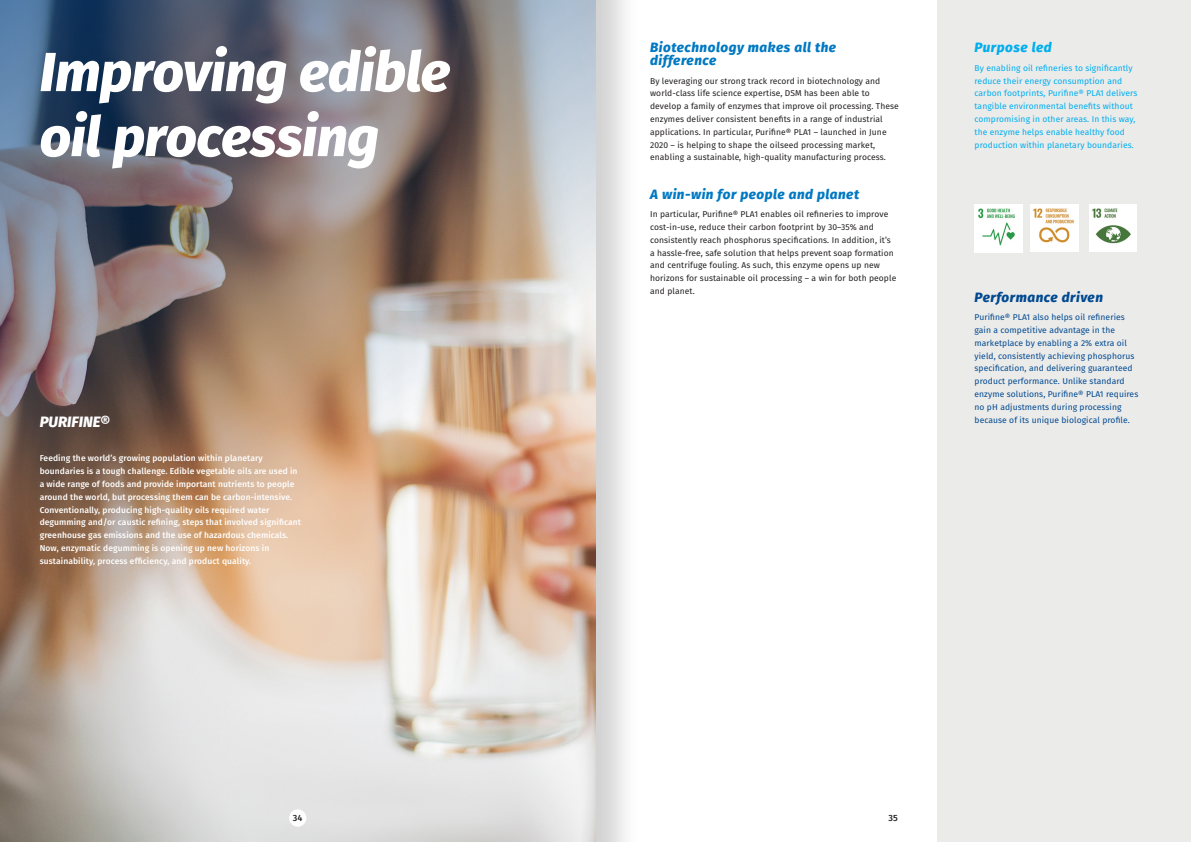
<style>
.page{position:relative;width:1191px;height:842px;background:#fff}
.page>*{position:absolute;margin:0;border:0;box-sizing:border-box;transform-origin:0 0}
.Headline_-_Fira_Extr{font:italic 800 55px/65px "Fira Sans";letter-spacing:-.01em;color:#fff}
.Headline_-_Fira_Extr-2{font:italic 800 15px "Fira Sans";color:#fff}
.Body_head_-_Fira_Ext{font:italic 800 13.5px/12.8px "Fira Sans";letter-spacing:.04em;color:#0079c2}
.Body_head_-_Fira_Ext-2{font:italic 800 13.5px "Fira Sans";letter-spacing:.04em;color:#014990}
.Body_head_-_Fira_Ext-3{font:italic 800 13.5px "Fira Sans";letter-spacing:.04em;color:#00aeef}
.t1{font:500 9px "Fira Sans";color:#231f20}
.Body_-_Fira_Regular{font:8.5px/12.8px "Fira Sans";letter-spacing:.01em;color:#231f20}
.Body_-_Fira_Regular-2{font:500 8.5px/12.8px "Fira Sans";letter-spacing:.01em;color:#fff}
.Body_-_Fira_Regular-3{font:8.5px/12.8px "Fira Sans";letter-spacing:.01em;color:#014990}
.Body_-_Fira_Regular-4{font:8.5px/12.8px "Fira Sans";letter-spacing:.01em;color:#00aeef}
</style>
<div class="page">
<div style="left:937px;top:0;width:254px;height:842px;background:#ebebea"></div>
<div style="left:513px;top:0;width:127px;height:842px;background:#231f20;opacity:.2"></div>
<img style="left:0;top:0;width:595px;height:842px">
<div style="left:289px;top:809px;width:17px;height:18px;background:#fff;border-radius:50%"></div>
<img style="left:1089px;top:204px;width:47px;height:48px">
<img style="left:1030px;top:204px;width:48px;height:48px">
<img style="left:974px;top:205px;width:48px;height:47px">
<p class="Body_head_-_Fira_Ext" style="left:650px;top:40px;width:187px">Biotechnology makes all the difference</p>
<p class="Body_-_Fira_Regular" style="left:650px;top:74px;width:250px">By leveraging our strong track record in biotechnology and world-class life science expertise, DSM has been able to develop a family of enzymes that improve oil processing. These enzymes deliver consistent benefits in a range of industrial applications. In particular, Purifine® PLA1 – launched in June 2020 – is helping to shape the oilseed processing market, enabling a sustainable, high-quality manufacturing process.</p>
<p class="Body_head_-_Fira_Ext" style="left:650px;top:187px;width:211px">A win-win for people and planet</p>
<p class="Body_-_Fira_Regular" style="left:650px;top:208px;width:248px">In particular, Purifine® PLA1 enables oil refineries to improve cost-in-use, reduce their carbon footprint by 30–35% and consistently reach phosphorus specifications. In addition, it’s a hassle-free, safe solution that helps prevent soap formation and centrifuge fouling. As such, this enzyme opens up new horizons for sustainable oil processing – a win for both people and planet.</p>
<p class="Headline_-_Fira_Extr" style="left:40px;top:35px;width:412px">Improving edible oil processing</p>
<p class="Body_head_-_Fira_Ext-3" style="left:974px;top:36px;width:79px">Purpose led</p>
<p class="Body_-_Fira_Regular-4" style="left:974px;top:61px;width:164px">By enabling oil refineries to significantly reduce their energy consumption and carbon footprints, Purifine® PLA1 delivers tangible environmental benefits without compromising in other areas. In this way, the enzyme helps enable healthy food production within planetary boundaries.</p>
<p class="Body_head_-_Fira_Ext-2" style="left:974px;top:285px;width:130px">Performance driven</p>
<p class="Body_-_Fira_Regular-3" style="left:974px;top:311px;width:165px">Purifine® PLA1 also helps oil refineries gain a competitive advantage in the marketplace by enabling a 2% extra oil yield, consistently achieving phosphorus specification, and delivering guaranteed product performance. Unlike standard enzyme solutions, Purifine® PLA1 requires no pH adjustments during processing because of its unique biological profile.</p>
<p class="Headline_-_Fira_Extr-2" style="left:40px;top:409px;width:72px">PURIFINE®</p>
<p class="Body_-_Fira_Regular-2" style="left:40px;top:451px;width:263px">Feeding the world’s growing population within planetary boundaries is a tough challenge. Edible vegetable oils are used in a wide range of foods and provide important nutrients to people around the world, but processing them can be carbon-intensive.<br>Conventionally, producing high-quality oils required water degumming and/or caustic refining, steps that involved significant greenhouse gas emissions and the use of hazardous chemicals.<br>Now, enzymatic degumming is opening up new horizons in sustainability, process efficiency, and product quality.</p>
<p class="t1" style="left:293px;top:810px;width:11px">34</p>
<p class="t1" style="left:888px;top:810px;width:11px">35</p>
</div>
